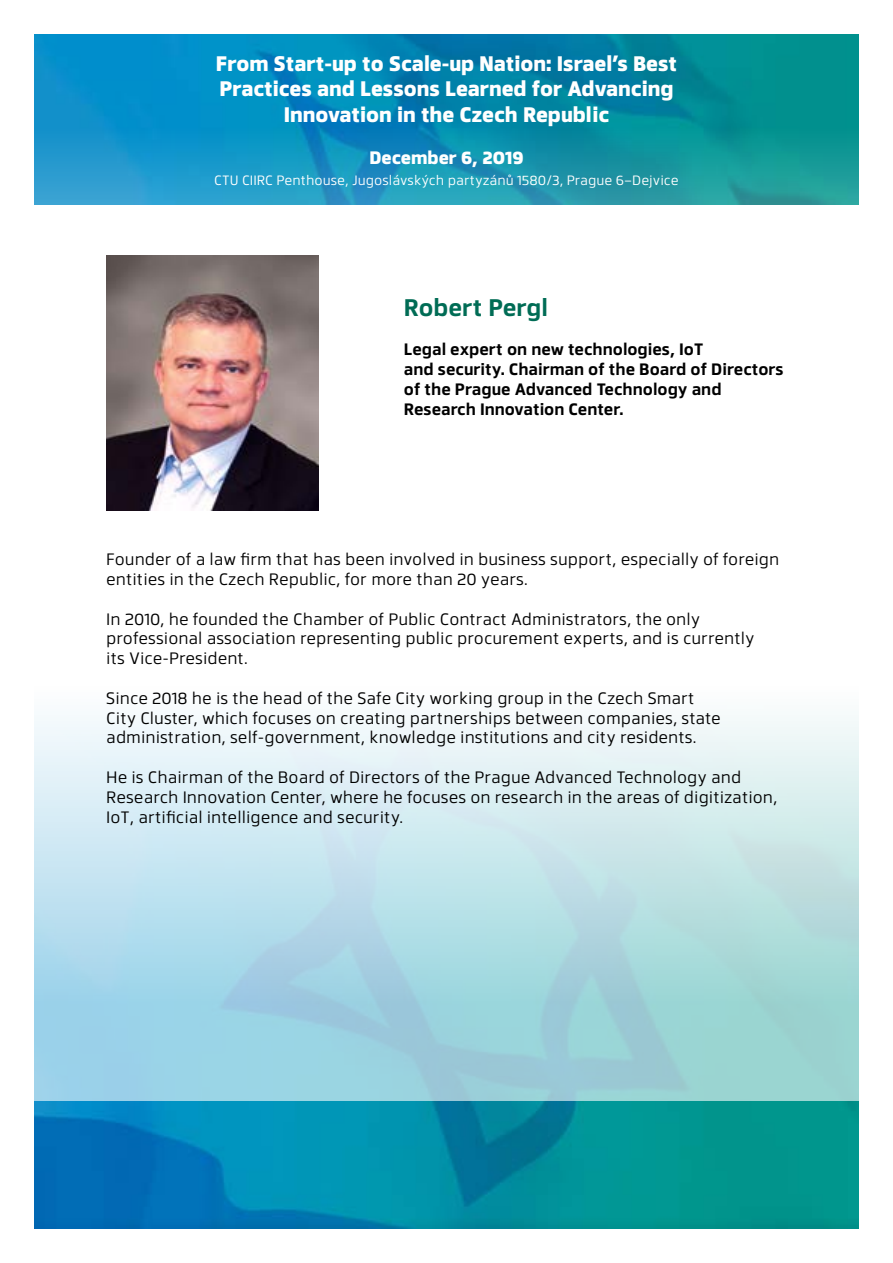
<style>
.page{position:relative;width:893px;height:1263px;background:#fff}
.page>*{position:absolute;margin:0;border:0;box-sizing:border-box;transform-origin:0 0}
.t1{font:700 24px "Facto";color:#006c55}
.t2{font:800 21px/25.2px "Facto";color:#fff;text-align:center}
.t3{font:800 18px "Facto";color:#fff}
.t4{font:16.5px/19.8px "Facto";color:#000}
.t5{font:700 16.5px/19.8px "Facto";color:#000}
.t6{font:13.5px "Facto";color:#fff}
</style>
<div class="page">
<img style="left:34px;top:34px;width:825px;height:170px">
<img style="left:34px;top:1101px;width:825px;height:128px">
<img style="left:106px;top:255px;width:213px;height:255px">
<p class="t2" style="left:216px;top:50px;width:463px">From Start-up to Scale-up Nation: Israel’s Best<br>Practices and Lessons Learned for Advancing<br>Innovation in the Czech Republic</p>
<p class="t3" style="left:369px;top:144px;width:156px">December 6, 2019</p>
<p class="t6" style="left:214px;top:170px;width:466px">CTU CIIRC Penthouse, Jugoslávských partyzánů 1580/3, Prague 6–Dejvice</p>
<h1 class="t1" style="left:404px;top:289px;width:145px">Robert Pergl</h1>
<p class="t5" style="left:404px;top:339px;width:381px">Legal expert on new technologies, IoT<br>and security. Chairman of the Board of Directors of the Prague Advanced Technology and Research Innovation Center.</p>
<p class="t4" style="left:106px;top:548px;width:674px">Founder of a law firm that has been involved in business support, especially of foreign entities in the Czech Republic, for more than 20 years.</p>
<p class="t4" style="left:106px;top:608px;width:650px">In 2010, he founded the Chamber of Public Contract Administrators, the only professional association representing public procurement experts, and is currently its Vice-President.</p>
<p class="t4" style="left:106px;top:687px;width:616px">Since 2018 he is the head of the Safe City working group in the Czech Smart<br>City Cluster, which focuses on creating partnerships between companies, state administration, self-government, knowledge institutions and city residents.</p>
<p class="t4" style="left:106px;top:766px;width:673px">He is Chairman of the Board of Directors of the Prague Advanced Technology and<br>Research Innovation Center, where he focuses on research in the areas of digitization,<br>IoT, artificial intelligence and security.</p>
</div>
